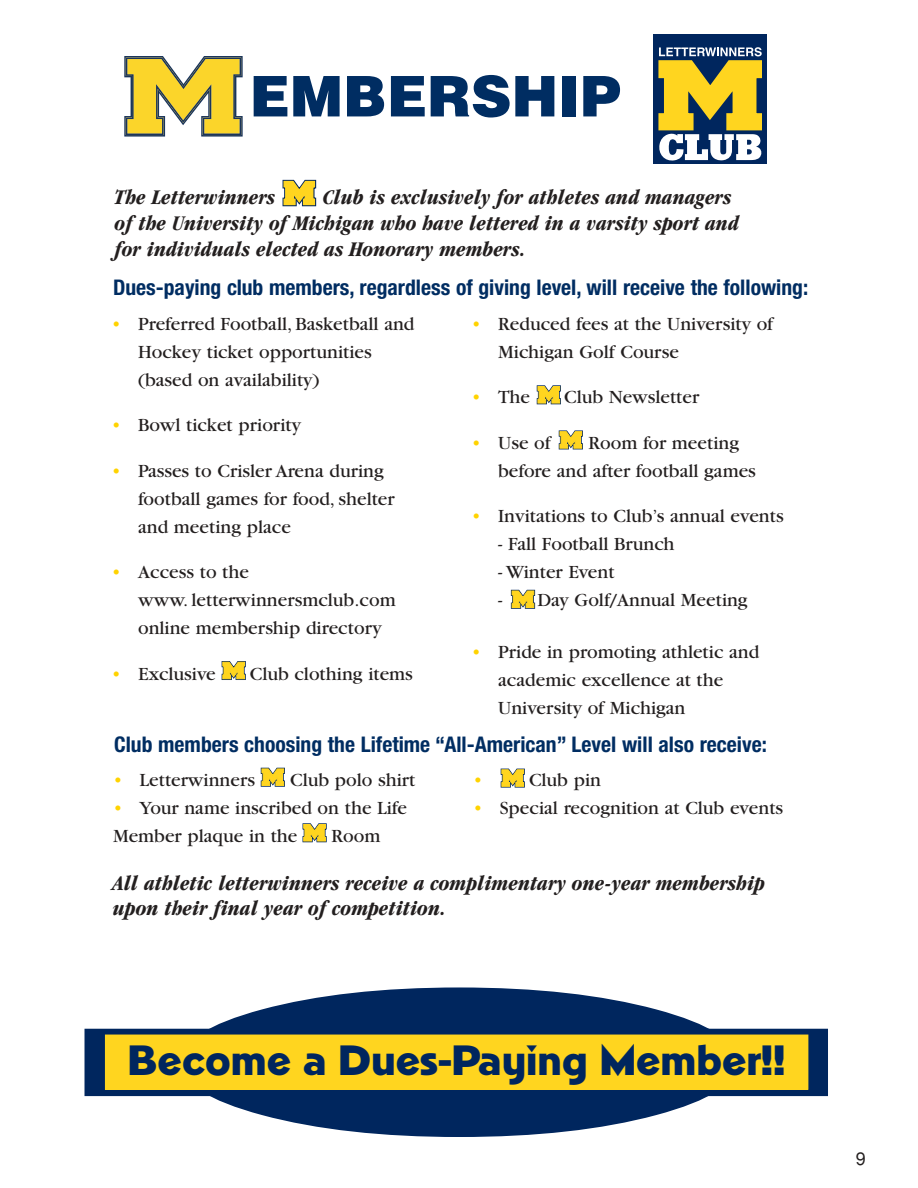
<style>
.page{position:relative;width:918px;height:1188px;background:#fff}
.page>*{position:absolute;margin:0;border:0;box-sizing:border-box;transform-origin:0 0}
.t1{font:900 56.1px "Helvetica";color:#002d62}
.t2{font:700 41.1px "Nonce";color:#00265e}
.t3{font:italic 700 condensed 21.6px/26px "Garamond";color:#231f1f}
.t4{font:700 condensed 21.6px "Helvetica Neue";color:#002d62}
.t5{font:19.5px/28px "Garamond";color:#231f1f}
.t6{font:18px "Helvetica";color:#231f1f}
.s1{color:#ffd300}
</style>
<div class="page">
<svg style="left:180px;top:987px;width:558px;height:150px"></svg>
<svg style="left:89px;top:1033px;width:735px;height:59px;background:#133259"></svg>
<div style="left:85px;top:1029px;width:743px;height:67px;border:3px solid #00265e"></div>
<div style="left:105px;top:1035px;width:703px;height:54px;background:#ffd51f"></div>
<div style="left:105px;top:1035px;width:703px;height:55px;border:1px solid #ffd51f"></div>
<svg style="left:124px;top:56px;width:119px;height:81px"></svg>
<svg style="left:282px;top:179px;width:35px;height:28px"></svg>
<svg style="left:558px;top:430px;width:25px;height:20px"></svg>
<svg style="left:536px;top:385px;width:25px;height:20px"></svg>
<svg style="left:221px;top:661px;width:25px;height:19px"></svg>
<svg style="left:510px;top:589px;width:26px;height:20px"></svg>
<svg style="left:260px;top:767px;width:25px;height:20px"></svg>
<svg style="left:302px;top:823px;width:25px;height:20px"></svg>
<svg style="left:500px;top:768px;width:25px;height:20px"></svg>
<div style="left:653px;top:34px;width:113px;height:130px;background:#00265e"></div>
<svg style="left:658px;top:47px;width:104px;height:114px"></svg>
<h1 class="t1" style="left:249px;top:76px;width:373px">EMBERSHIP</h1>
<p class="t3" style="left:115px;top:186px;width:626px;text-indent:208px">Club is exclusively for athletes and managers of the University of Michigan who have lettered in a varsity sport and for individuals elected as Honorary members.</p>
<p class="t4" style="left:113px;top:280px;width:697px">Dues-paying club members, regardless of giving level, will receive the following:</p>
<p class="t5" style="left:138px;top:311px;width:278px;text-indent:-27px"><span class="s1">•</span> Preferred Football, Basketball and<br>Hockey ticket opportunities (based on availability)</p>
<p class="t5" style="left:112px;top:413px;width:191px"><span class="s1">•</span> Bowl ticket priority</p>
<p class="t5" style="left:138px;top:458px;width:258px;text-indent:-27px"><span class="s1">•</span> Passes to Crisler Arena during football games for food, shelter and meeting place</p>
<p class="t5" style="left:138px;top:560px;width:259px;text-indent:-27px"><span class="s1">•</span> Access to the<br>www. letterwinnersmclub.com online membership directory</p>
<p class="t5" style="left:112px;top:661px;width:106px"><span class="s1">•</span> Exclusive</p>
<p class="t5" style="left:250px;top:661px;width:165px">Club clothing items</p>
<p class="t3" style="left:115px;top:186px;width:162px">The Letterwinners</p>
<p class="t5" style="left:498px;top:311px;width:277px;text-indent:-27px"><span class="s1">•</span> Reduced fees at the University of<br>Michigan Golf Course</p>
<p class="t5" style="left:472px;top:385px;width:60px"><span class="s1">•</span> The</p>
<p class="t5" style="left:564px;top:385px;width:137px">Club Newsletter</p>
<p class="t5" style="left:472px;top:430px;width:81px"><span class="s1">•</span> Use of</p>
<p class="t5" style="left:498px;top:430px;width:259px;text-indent:90px">Room for meeting before and after football games</p>
<p class="t5" style="left:472px;top:504px;width:314px"><span class="s1">•</span> Invitations to Club’s annual events</p>
<p class="t5" style="left:498px;top:532px;width:178px">- Fall Football Brunch</p>
<p class="t5" style="left:498px;top:560px;width:118px">- Winter Event</p>
<p class="t5" style="left:498px;top:588px;width:251px">- Day Golf/Annual Meeting</p>
<p class="t5" style="left:498px;top:640px;width:263px;text-indent:-27px"><span class="s1">•</span> Pride in promoting athletic and academic excellence at the<br>University of Michigan</p>
<p class="t4" style="left:114px;top:737px;width:654px">Club members choosing the Lifetime “All-American” Level will also receive:</p>
<p class="t5" style="left:113px;top:767px;width:144px"><span class="s1">•</span> Letterwinners</p>
<p class="t5" style="left:290px;top:767px;width:127px">Club polo shirt</p>
<p class="t5" style="left:113px;top:795px;width:296px"><span class="s1">•</span> Your name inscribed on the Life<br>Member plaque in the</p>
<p class="t5" style="left:332px;top:823px;width:50px">Room</p>
<p class="t5" style="left:473px;top:767px;width:129px"><span class="s1">•</span> Club pin</p>
<p class="t5" style="left:473px;top:795px;width:312px"><span class="s1">•</span> Special recognition at Club events</p>
<p class="t3" style="left:113px;top:871px;width:654px">All athletic letterwinners receive a complimentary one-year membership upon their final year of competition.</p>
<h2 class="t2" style="left:128px;top:1045px;width:659px">Become a Dues-Paying Member!!</h2>
<p class="t6" style="left:856px;top:1152px;width:12px">9</p>
</div>
